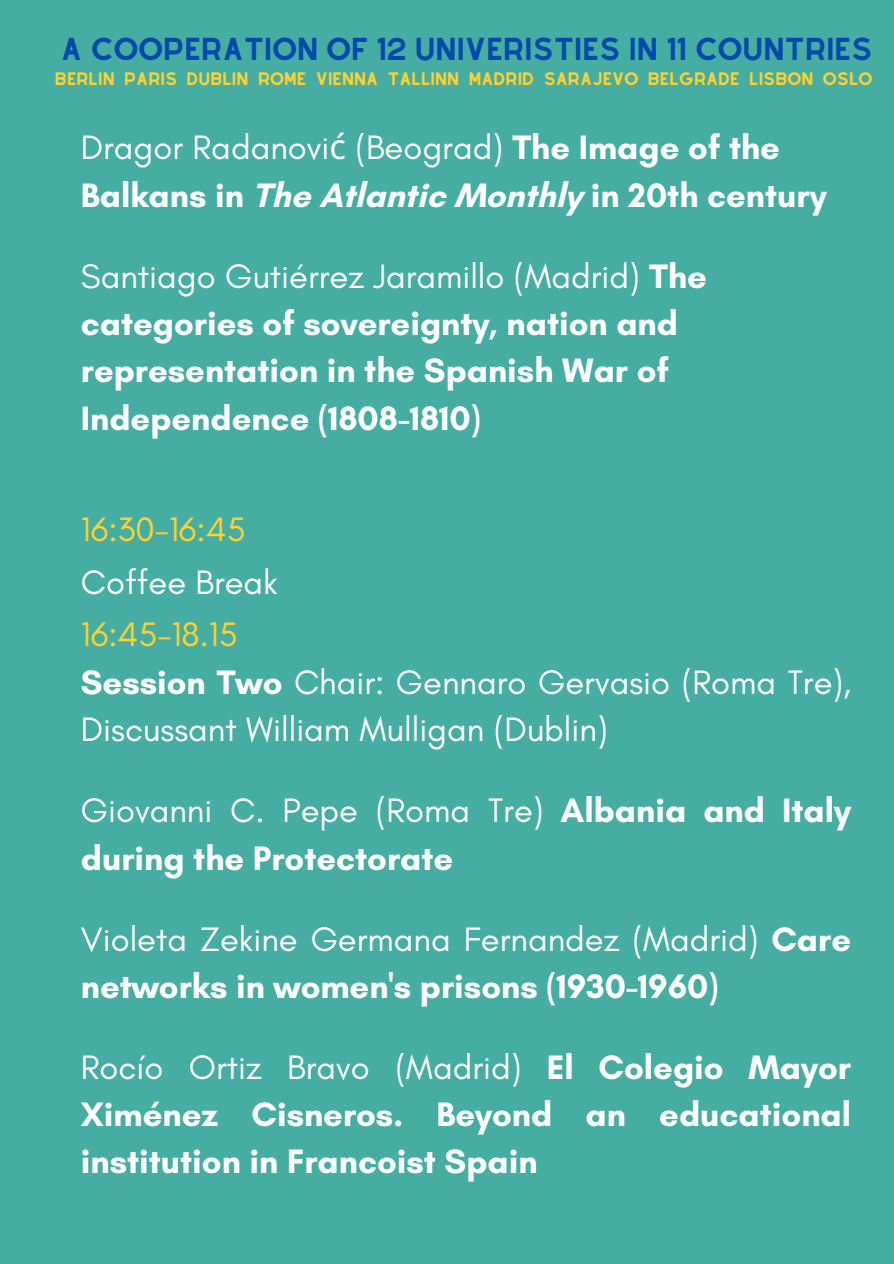
<style>
.page{position:relative;width:894px;height:1264px;background:#fff}
.page>*{position:absolute;margin:0;border:0;box-sizing:border-box;transform-origin:0 0}
.t1{font:700 34.5px/47.2px "Glacial Indifference";color:#fff}
.t2{font:34.5px/47.2px "Glacial Indifference";color:#fff}
.t3{font:34.5px "Glacial Indifference";color:#ffd230}
.t4{font:27.75px "Alyssum Sans";color:#004aad}
.t5{font:15.75px "Alyssum Sans";color:#ffd230}
.s1{font-weight:400}
.s2{font-family:"Noto Sans";font-weight:400}
.s3{font-weight:700}
</style>
<div class="page">
<div style="left:0;top:0;width:893px;height:1263px;background:#46ada2"></div>
<h2 class="t4" style="left:61px;top:32px;width:812px">A COOPERATION OF 12 UNIVERISTIES IN 11 COUNTRIES</h2>
<p class="t5" style="left:55px;top:70px;width:818px">BERLIN PARIS DUBLIN ROME VIENNA TALLINN MADRID SARAJEVO BELGRADE LISBON OSLO</p>
<h1 class="t1" style="left:81px;top:124px;width:747px"><span class="s1">Dragor Radanovi</span><span class="s2">ć</span> <span class="s1">(Beograd)</span> The Image of the<br>Balkans in The Atlantic Monthly in 20th century</h1>
<h1 class="t1" style="left:81px;top:252px;width:627px"><span class="s1">Santiago Gutiérrez Jaramillo (Madrid)</span> The categories of sovereignty, nation and representation in the Spanish War of Independence (1808-1810)</h1>
<h1 class="t3" style="left:81px;top:508px;width:166px">16:30-16:45</h1>
<h1 class="t2" style="left:81px;top:558px;width:198px">Coffee Break</h1>
<h1 class="t3" style="left:81px;top:613px;width:158px">16:45-18.15</h1>
<p class="t2" style="left:81px;top:658px;width:771px"><span class="s3">Session Two</span> Chair: Gennaro Gervasio (Roma Tre),<br>Discussant William Mulligan (Dublin)</p>
<p class="t1" style="left:81px;top:786px;width:771px"><span class="s1">Giovanni C. Pepe (Roma Tre)</span> Albania and Italy during the Protectorate</p>
<h1 class="t1" style="left:81px;top:914px;width:771px"><span class="s1">Violeta Zekine Germana Fernandez (Madrid)</span> Care networks in women's prisons (1930-1960)</h1>
<h1 class="t1" style="left:81px;top:1043px;width:771px;text-align:justify"><span class="s1">Rocío Ortiz Bravo (Madrid)</span> El Colegio Mayor Ximénez Cisneros. Beyond an educational institution in Francoist Spain</h1>
</div>
